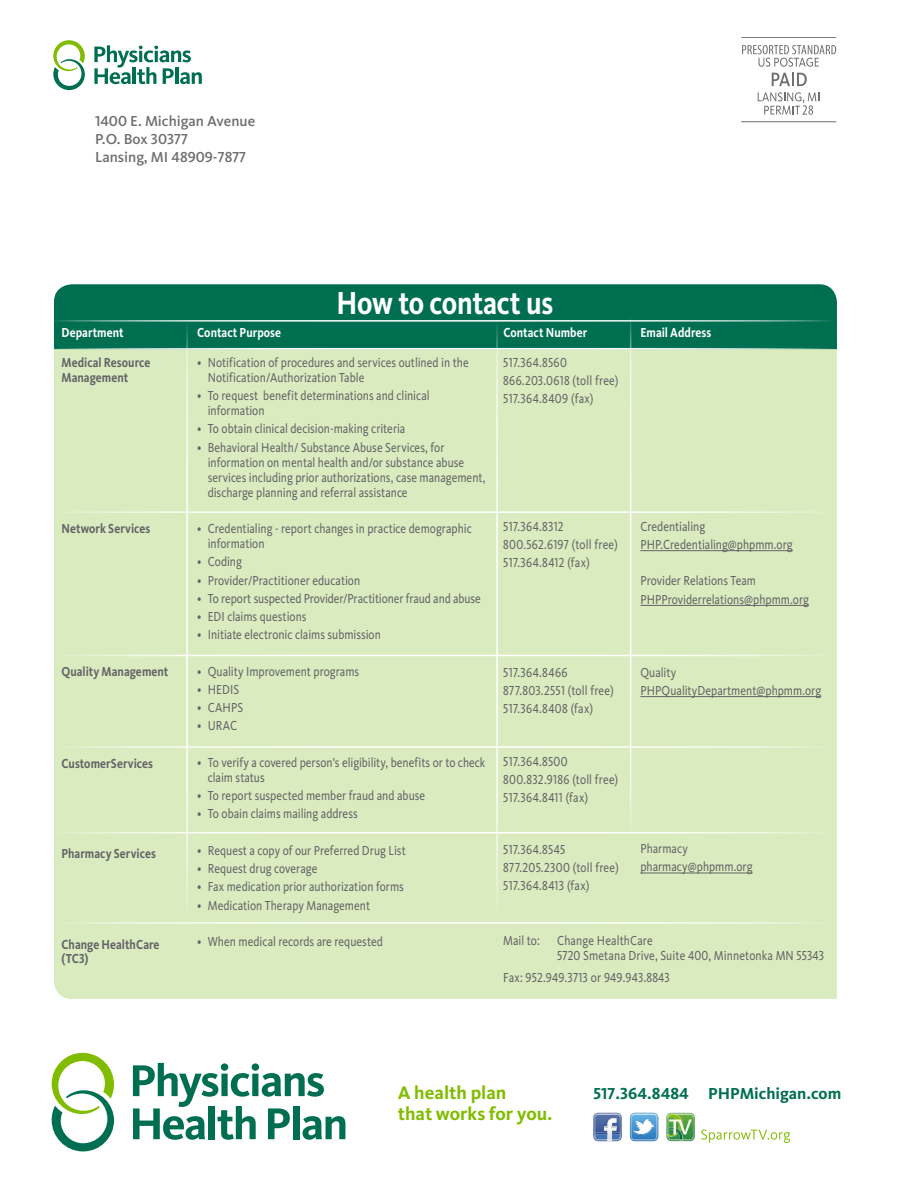
<style>
.page{position:relative;width:918px;height:1188px;background:#fff}
.page>*{position:absolute;margin:0;border:0;box-sizing:border-box;transform-origin:0 0}
.t1{font:700 33px "Kievit Pro";letter-spacing:-.01em;color:#fff;scale:.85 1}
.t2{font:700 18.9px/21px "Kievit OT";color:#82bc00}
.t3{font:700 16.5px "Kievit Pro";color:#006f51}
.t4{font:500 15px/18px "Kievit Pro";color:#6d6e71}
.t5{font:13.5px/15px "Kievit Pro";color:#636466;scale:.85 1}
.t6{font:13.5px/18.3px "Kievit Pro";letter-spacing:.025em;color:#636466;scale:.85 1}
.t7{font:700 13.5px/15px "Kievit Pro";letter-spacing:.005em;color:#636466;scale:.85 1}
.t8{font:700 13.5px "Kievit Pro";letter-spacing:.005em;color:#fff;scale:.85 1}
</style>
<div class="page">
<svg style="left:52px;top:1053px;width:62px;height:98px"></svg>
<svg style="left:133px;top:1063px;width:212px;height:77px"></svg>
<svg style="left:53px;top:40px;width:32px;height:50px"></svg>
<svg style="left:94px;top:45px;width:108px;height:39px"></svg>
<hr style="left:741px;top:121px;width:95px;height:1px;background:#6e6f71">
<hr style="left:741px;top:37px;width:95px;height:1px;background:#6e6f71">
<svg style="left:772px;top:73px;width:35px;height:13px"></svg>
<svg style="left:758px;top:92px;width:61px;height:23px"></svg>
<svg style="left:742px;top:45px;width:94px;height:22px"></svg>
<svg style="left:593px;top:1113px;width:29px;height:28px"></svg>
<img style="left:594px;top:1114px;width:27px;height:4px">
<svg style="left:630px;top:1113px;width:28px;height:28px"></svg>
<svg style="left:667px;top:1113px;width:28px;height:28px"></svg>
<svg style="left:701px;top:1129px;width:89px;height:14px"></svg>
<div style="left:54px;top:349px;width:783px;height:650px;background:#dbebc0"></div>
<div style="left:54px;top:284px;width:783px;height:64px;background:#006f51"></div>
<hr style="left:640px;top:550px;width:153px;height:1px;background:#636466">
<hr style="left:640px;top:605px;width:169px;height:1px;background:#636466">
<hr style="left:640px;top:696px;width:181px;height:1px;background:#636466">
<hr style="left:640px;top:873px;width:113px;height:1px;background:#636466">
<hr style="left:54px;top:511px;width:783px;height:2px;background:#fff">
<hr style="left:54px;top:655px;width:783px;height:1px;background:#fff">
<hr style="left:54px;top:746px;width:783px;height:2px;background:#fff">
<hr style="left:53px;top:320px;width:783px;height:2px;background:#fff">
<hr style="left:186px;top:320px;width:2px;height:598px;background:#fff">
<hr style="left:496px;top:319px;width:2px;height:598px;background:#fff">
<hr style="left:630px;top:314px;width:1px;height:523px;background:#fff">
<hr style="left:54px;top:832px;width:783px;height:1px;background:#fff">
<hr style="left:55px;top:922px;width:783px;height:2px;background:#fff">
<p class="t4" style="left:95px;top:112px;width:162px">1400 E. Michigan Avenue<br>P.O. Box 30377<br>Lansing, MI 48909-7877</p>
<h1 class="t1" style="left:336px;top:283px;width:257px">How to contact us</h1>
<p class="t8" style="left:61px;top:324px;width:75px">Department</p>
<p class="t8" style="left:197px;top:324px;width:100px">Contact Purpose</p>
<p class="t8" style="left:503px;top:324px;width:100px">Contact Number</p>
<p class="t8" style="left:640px;top:324px;width:85px">Email Address</p>
<p class="t7" style="left:61px;top:355px;width:106px">Medical Resource<br>Management</p>
<p class="t7" style="left:61px;top:521px;width:106px">Network Services</p>
<p class="t7" style="left:61px;top:664px;width:127px">Quality Management</p>
<p class="t7" style="left:61px;top:755px;width:109px">CustomerServices</p>
<p class="t7" style="left:61px;top:846px;width:113px">Pharmacy Services</p>
<p class="t7" style="left:61px;top:937px;width:117px;line-height:13.8px">Change HealthCare (TC3)</p>
<p class="t5" style="left:208px;top:355px;width:308px;text-indent:-10px">• Notification of procedures and services outlined in the<br>Notification/Authorization Table</p>
<p class="t5" style="left:208px;top:388px;width:263px;text-indent:-10px">• To request benefit determinations and clinical information</p>
<p class="t5" style="left:197px;top:421px;width:246px">• To obtain clinical decision-making criteria</p>
<p class="t5" style="left:208px;top:439px;width:328px;text-indent:-10px">• Behavioral Health/ Substance Abuse Services, for information on mental health and/or substance abuse services including prior authorizations, case management, discharge planning and referral assistance</p>
<p class="t5" style="left:208px;top:521px;width:312px;text-indent:-10px">• Credentialing - report changes in practice demographic information</p>
<p class="t5" style="left:197px;top:554px;width:54px">• Coding</p>
<p class="t5" style="left:197px;top:572px;width:193px">• Provider/Practitioner education</p>
<p class="t5" style="left:197px;top:591px;width:335px">• To report suspected Provider/Practitioner fraud and abuse</p>
<p class="t5" style="left:197px;top:609px;width:130px">• EDI claims questions</p>
<p class="t5" style="left:197px;top:627px;width:218px">• Initiate electronic claims submission</p>
<p class="t5" style="left:197px;top:664px;width:192px">• Quality Improvement programs</p>
<p class="t5" style="left:197px;top:682px;width:51px">• HEDIS</p>
<p class="t5" style="left:197px;top:700px;width:56px">• CAHPS</p>
<p class="t5" style="left:197px;top:718px;width:48px">• URAC</p>
<p class="t5" style="left:208px;top:755px;width:328px;text-indent:-10px">• To verify a covered person's eligibility, benefits or to check claim status</p>
<p class="t5" style="left:197px;top:788px;width:270px">• To report suspected member fraud and abuse</p>
<p class="t5" style="left:197px;top:806px;width:190px">• To obain claims mailing address</p>
<p class="t5" style="left:197px;top:843px;width:247px">• Request a copy of our Preferred Drug List</p>
<p class="t5" style="left:197px;top:861px;width:143px">• Request drug coverage</p>
<p class="t5" style="left:197px;top:879px;width:245px">• Fax medication prior authorization forms</p>
<p class="t5" style="left:197px;top:897px;width:205px">• Medication Therapy Management</p>
<p class="t5" style="left:197px;top:934px;width:220px">• When medical records are requested</p>
<p class="t6" style="left:503px;top:353px;width:137px">517.364.8560<br>866.203.0618 (toll free)<br>517.364.8409 (fax)</p>
<p class="t6" style="left:503px;top:517px;width:136px">517.364.8312<br>800.562.6197 (toll free)<br>517.364.8412 (fax)</p>
<p class="t5" style="left:640px;top:517px;width:181px;line-height:18.3px">Credentialing<br>PHP.Credentialing@phpmm.org</p>
<p class="t5" style="left:640px;top:572px;width:200px;line-height:18.3px">Provider Relations Team<br>PHPProviderrelations@phpmm.org</p>
<p class="t6" style="left:503px;top:663px;width:131px">517.364.8466<br>877.803.2551 (toll free)<br>517.364.8408 (fax)</p>
<p class="t6" style="left:503px;top:752px;width:137px">517.364.8500<br>800.832.9186 (toll free)<br>517.364.8411 (fax)</p>
<p class="t6" style="left:503px;top:840px;width:137px">517.364.8545<br>877.205.2300 (toll free)<br>517.364.8413 (fax)</p>
<p class="t5" style="left:640px;top:663px;width:214px;line-height:18.3px">Quality<br>PHPQualityDepartment@phpmm.org</p>
<p class="t5" style="left:640px;top:839px;width:134px;line-height:18.3px">Pharmacy pharmacy@phpmm.org</p>
<p class="t5" style="left:503px;top:933px;width:44px">Mail to:</p>
<p class="t5" style="left:557px;top:933px;width:316px">Change HealthCare<br>5720 Smetana Drive, Suite 400, Minnetonka MN 55343</p>
<p class="t5" style="left:503px;top:970px;width:198px">Fax: 952.949.3713 or 949.943.8843</p>
<h2 class="t2" style="left:398px;top:1082px;width:156px">A health plan<br>that works for you.</h2>
<p class="t3" style="left:593px;top:1084px;width:249px">517.364.8484 PHPMichigan.com</p>
</div>
